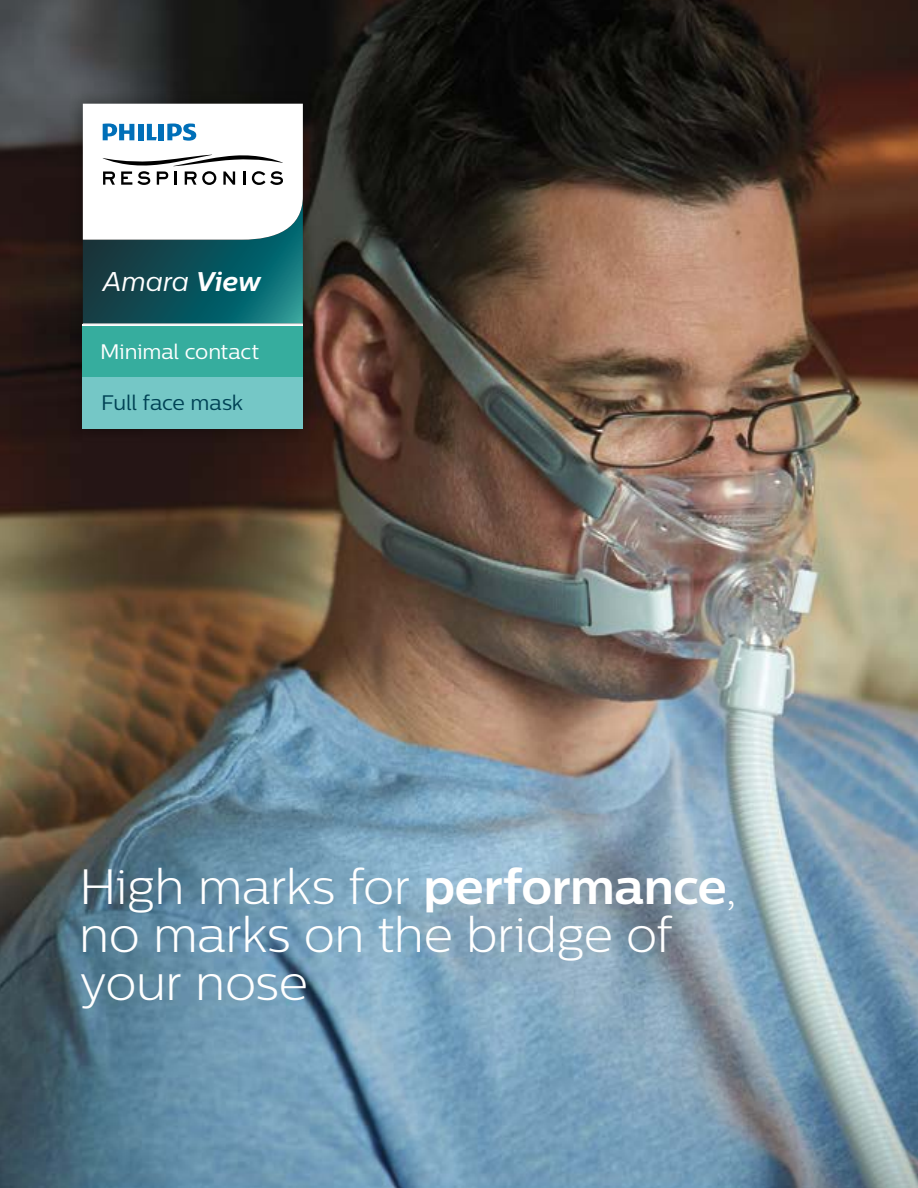
<style>
.page{position:relative;width:918px;height:1188px;background:#fff}
.page>*{position:absolute;margin:0;border:0;box-sizing:border-box;transform-origin:0 0}
.t1{font:300 49.5px/48px "Centrale Sans";letter-spacing:-.01em;color:#fff}
.t2{font:italic 27px "Centrale Sans";letter-spacing:-.005em;color:#fff}
.t3{font:21px "Centrale Sans";letter-spacing:-.005em;color:#fff}
.t4{font:21px "Centrale Sans";letter-spacing:-.005em;color:#004255}
.s1{font-weight:700}
</style>
<div class="page">
<img style="left:0;top:0;width:918px;height:1188px">
<div style="left:68px;top:89px;width:249px;height:354px;background:#000;opacity:.35"></div>
<div style="left:83px;top:325px;width:220px;height:52px;background:#36ad9e"></div>
<div style="left:83px;top:377px;width:220px;height:52px;background:#75c7c6"></div>
<hr style="left:83px;top:324px;width:220px;height:1px;background:#fff">
<svg style="left:83px;top:83px;width:220px;height:240px"></svg>
<hr style="left:83px;top:323px;width:220px;height:1px;background:#dfe0e0">
<p class="t2" style="left:102px;top:266px;width:160px">Amara <span class="s1">View</span></p>
<p class="t3" style="left:100px;top:339px;width:160px">Minimal contact</p>
<p class="t4" style="left:101px;top:391px;width:143px">Full face mask</p>
<p class="t1" style="left:79px;top:862px;width:659px">High marks for <span class="s1">performance</span>, no marks on the bridge of your nose</p>
</div>
